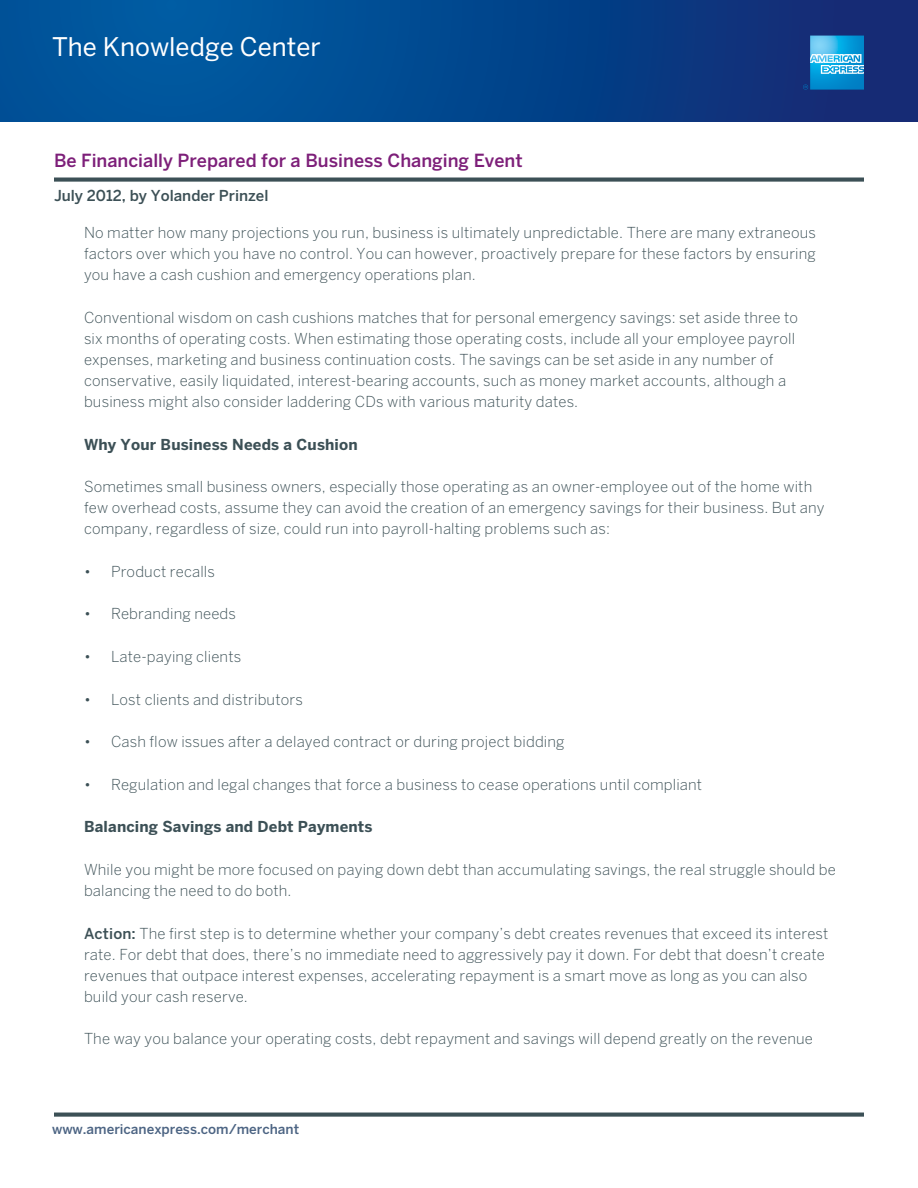
<style>
.page{position:relative;width:918px;height:1188px;background:#fff}
.page>*{position:absolute;margin:0;border:0;box-sizing:border-box;transform-origin:0 0}
.t1{font:25.5px "Benton Sans FB";color:#fff}
.t2{font:500 18px "Benton Sans FB";color:#7d1f79}
.t3{font:300 15px/21px "Benton Sans FB";letter-spacing:.01em;color:#3c5056}
.t4{font:700 15px "Benton Sans FB";letter-spacing:.01em;color:#3c5056}
.t5{font:500 15px "Benton Sans FB";color:#3c5056}
.t6{font:500 13.5px "Benton Sans FB";color:#4c6483}
.s1{font-weight:500}
</style>
<div class="page">
<div style="left:0;top:0;width:918px;height:122px;background:linear-gradient(to right,#005fa5,#112b74)"></div>
<svg style="left:54px;top:1113px;width:810px;height:4px;background:#4d5f64"></svg>
<div style="left:54px;top:177px;width:810px;height:5px;background:#3c5056"></div>
<svg style="left:803px;top:36px;width:61px;height:54px;background:#379fd3"></svg>
<h1 class="t1" style="left:52px;top:31px;width:270px">The Knowledge Center</h1>
<p class="t2" style="left:54px;top:150px;width:470px">Be Financially Prepared for a Business Changing Event</p>
<p class="t5" style="left:54px;top:187px;width:216px">July 2012, by Yolander Prinzel</p>
<p class="t3" style="left:84px;top:222px;width:733px;text-align:justify">No matter how many projections you run, business is ultimately unpredictable. There are many extraneous factors over which you have no control. You can however, proactively prepare for these factors by ensuring you have a cash cushion and emergency operations plan.</p>
<p class="t3" style="left:84px;top:307px;width:715px">Conventional wisdom on cash cushions matches that for personal emergency savings: set aside three to six months of operating costs. When estimating those operating costs, include all your employee payroll expenses, marketing and business continuation costs. The savings can be set aside in any number of conservative, easily liquidated, interest-bearing accounts, such as money market accounts, although a business might also consider laddering CDs with various maturity dates.</p>
<p class="t4" style="left:84px;top:435px;width:275px">Why Your Business Needs a Cushion</p>
<p class="t3" style="left:84px;top:476px;width:742px">Sometimes small business owners, especially those operating as an owner-employee out of the home with few overhead costs, assume they can avoid the creation of an emergency savings for their business. But any company, regardless of size, could run into payroll-halting problems such as:</p>
<p class="t3" style="left:84px;top:561px;width:132px">• Product recalls</p>
<p class="t3" style="left:84px;top:603px;width:154px">• Rebranding needs</p>
<p class="t3" style="left:84px;top:646px;width:159px">• Late-paying clients</p>
<p class="t3" style="left:84px;top:689px;width:220px">• Lost clients and distributors</p>
<p class="t3" style="left:84px;top:731px;width:482px">• Cash flow issues after a delayed contract or during project bidding</p>
<p class="t3" style="left:84px;top:774px;width:620px">• Regulation and legal changes that force a business to cease operations until compliant</p>
<p class="t4" style="left:84px;top:818px;width:290px">Balancing Savings and Debt Payments</p>
<p class="t3" style="left:84px;top:859px;width:753px">While you might be more focused on paying down debt than accumulating savings, the real struggle should be balancing the need to do both.</p>
<p class="t3" style="left:84px;top:923px;width:746px"><span class="s1">Action:</span> The first step is to determine whether your company’s debt creates revenues that exceed its interest rate. For debt that does, there’s no immediate need to aggressively pay it down. For debt that doesn’t create revenues that outpace interest expenses, accelerating repayment is a smart move as long as you can also build your cash reserve.</p>
<p class="t3" style="left:84px;top:1028px;width:730px">The way you balance your operating costs, debt repayment and savings will depend greatly on the revenue</p>
<p class="t6" style="left:52px;top:1121px;width:249px">www.americanexpress.com/merchant</p>
</div>
